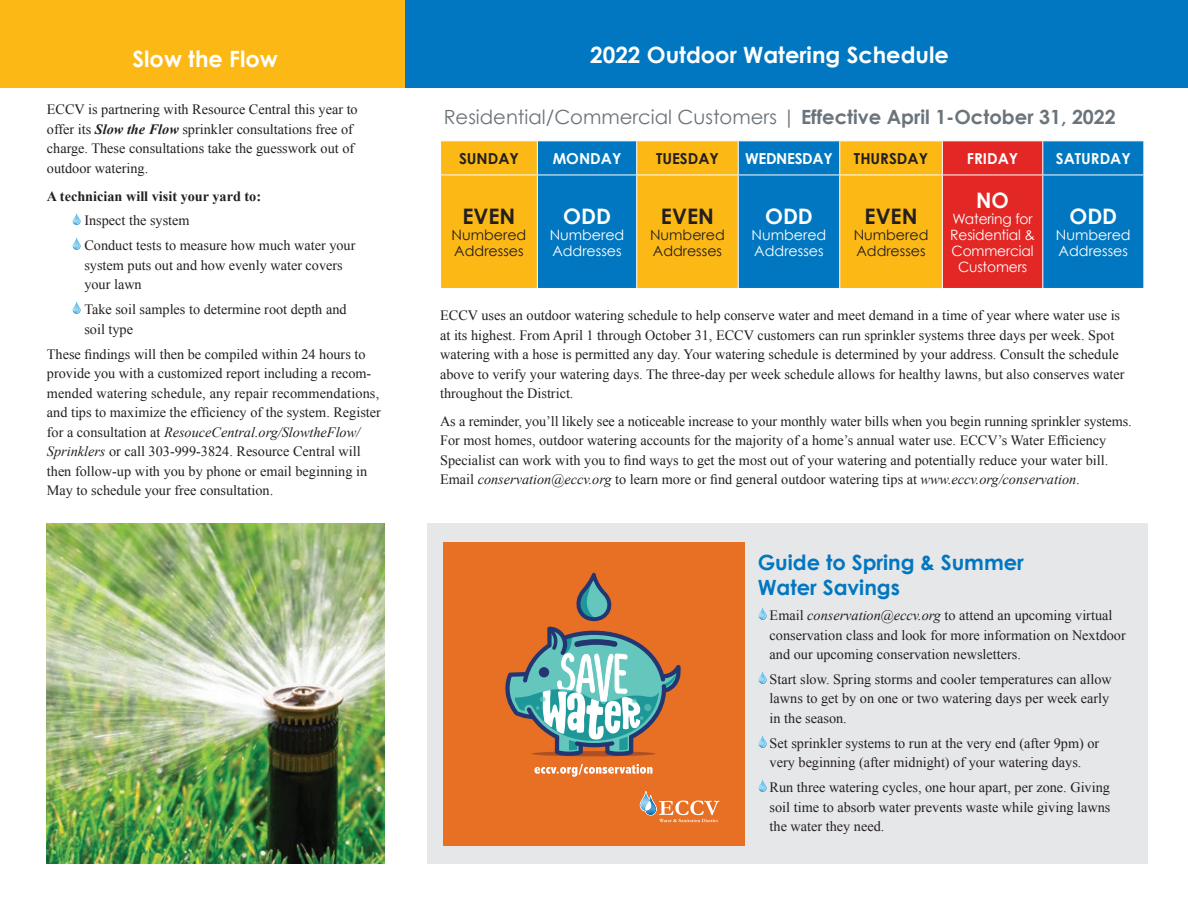
<style>
.page{position:relative;width:1188px;height:918px;background:#fff}
.page>*{position:absolute;margin:0;border:0;box-sizing:border-box;transform-origin:0 0}
.t1{font:700 22.5px "Century Gothic";color:#fff}
.t2{font:700 21.3px "Century Gothic";color:#231f20}
.t3{font:700 21.3px "Century Gothic";color:#fff}
.t4{font:700 21px/25.5px "Century Gothic";color:#0077c0}
.t5{font:19.65px "Century Gothic";color:#6a747b}
.t6{font:700 15.15px "Century Gothic";color:#231f20}
.t7{font:700 15.15px "Century Gothic";color:#fff}
.t8{font:700 15.15px "Century Gothic";letter-spacing:-.02em;color:#fff}
.t9{font:14.25px/19.5px "Times New Roman";color:#231f20}
.t10{font:14.25px/16px "Century Gothic";letter-spacing:-.005em;color:#fff}
.t11{font:14.25px/16px "Century Gothic";color:#231f20}
.t12{font:700 14.25px "Times New Roman";color:#231f20}
.s1{font-weight:700;font-style:italic}
.s2{font-style:italic}
.s3{font-weight:700}
</style>
<div class="page">
<div style="left:427px;top:524px;width:721px;height:340px;background:#e6e7e9"></div>
<div style="left:810px;top:0;width:378px;height:87px;background:#0077c0"></div>
<div style="left:405px;top:0;width:405px;height:87px;background:#0077c0"></div>
<div style="left:0;top:0;width:405px;height:87px;background:#fcb814"></div>
<svg style="left:72px;top:213px;width:9px;height:12px"></svg>
<svg style="left:72px;top:237px;width:9px;height:13px"></svg>
<svg style="left:72px;top:301px;width:9px;height:13px"></svg>
<svg style="left:758px;top:607px;width:9px;height:13px"></svg>
<svg style="left:758px;top:671px;width:9px;height:13px"></svg>
<svg style="left:758px;top:735px;width:9px;height:13px"></svg>
<svg style="left:758px;top:779px;width:9px;height:13px"></svg>
<div style="left:441px;top:141px;width:96px;height:147px;background:#fcb814"></div>
<svg style="left:538px;top:141px;width:605px;height:147px;background:#67927b"></svg>
<div style="left:943px;top:141px;width:99px;height:147px;background:#e22725"></div>
<hr style="left:636px;top:141px;width:1px;height:34px;background:#fff">
<hr style="left:738px;top:141px;width:1px;height:34px;background:#fff">
<hr style="left:839px;top:141px;width:1px;height:34px;background:#fff">
<hr style="left:942px;top:141px;width:1px;height:34px;background:#fff">
<hr style="left:1042px;top:141px;width:1px;height:34px;background:#fff">
<hr style="left:440px;top:175px;width:97px;height:1px;background:#fff">
<hr style="left:537px;top:175px;width:100px;height:1px;background:#fff">
<hr style="left:637px;top:175px;width:101px;height:1px;background:#fff">
<hr style="left:636px;top:175px;width:1px;height:113px;background:#fff">
<hr style="left:738px;top:175px;width:102px;height:1px;background:#fff">
<hr style="left:738px;top:175px;width:1px;height:113px;background:#fff">
<hr style="left:840px;top:175px;width:102px;height:1px;background:#fff">
<hr style="left:839px;top:175px;width:1px;height:113px;background:#fff">
<hr style="left:942px;top:175px;width:101px;height:1px;background:#fff">
<hr style="left:942px;top:175px;width:1px;height:113px;background:#fff">
<hr style="left:1043px;top:175px;width:101px;height:1px;background:#fff">
<hr style="left:1042px;top:175px;width:1px;height:113px;background:#fff">
<div style="left:443px;top:543px;width:301px;height:303px;background:#e87024"></div>
<svg style="left:505px;top:572px;width:176px;height:184px"></svg>
<svg style="left:639px;top:791px;width:80px;height:31px"></svg>
<svg style="left:534px;top:764px;width:118px;height:13px"></svg>
<img style="left:47px;top:524px;width:338px;height:340px">
<h1 class="t1" style="left:133px;top:44px;width:147px">Slow the Flow</h1>
<h1 class="t1" style="left:590px;top:40px;width:360px">2022 Outdoor Watering Schedule</h1>
<p class="t9" style="left:47px;top:100px;width:312px">ECCV is partnering with Resource Central this year to offer its <span class="s1">Slow the Flow</span> sprinkler consultations free of charge. These consultations take the guesswork out of outdoor watering.</p>
<p class="t12" style="left:47px;top:186px;width:216px">A technician will visit your yard to:</p>
<p class="t9" style="left:84px;top:208px;width:273px;line-height:24.9px">Inspect the system<br>Conduct tests to measure how much water your</p>
<p class="t9" style="left:84px;top:255px;width:260px">system puts out and how evenly water covers your lawn</p>
<p class="t9" style="left:84px;top:300px;width:264px">Take soil samples to determine root depth and soil type</p>
<p class="t9" style="left:47px;top:344px;width:336px">These findings will then be compiled within 24 hours to provide you with a customized report including a recom&shy;mended watering schedule, any repair recommendations, and tips to maximize the efficiency of the system. Register for a consultation at <span class="s2">ResouceCentral.org/SlowtheFlow/ Sprinklers</span> or call 303-999-3824. Resource Central will then follow-up with you by phone or email beginning in May to schedule your free consultation.</p>
<h3 class="t5" style="left:444px;top:105px;width:674px">Residential/Commercial Customers | <span class="s3">Effective April 1-October 31, 2022</span></h3>
<p class="t6" style="left:459px;top:149px;width:61px">SUNDAY</p>
<p class="t7" style="left:553px;top:149px;width:70px">MONDAY</p>
<p class="t6" style="left:656px;top:149px;width:64px">TUESDAY</p>
<p class="t8" style="left:745px;top:149px;width:89px">WEDNESDAY</p>
<p class="t6" style="left:854px;top:149px;width:76px">THURSDAY</p>
<p class="t7" style="left:967px;top:149px;width:53px">FRIDAY</p>
<p class="t7" style="left:1056px;top:149px;width:77px">SATURDAY</p>
<h2 class="t3" style="left:976px;top:187px;width:34px">NO</h2>
<p class="t10" style="left:950px;top:210px;width:86px;text-align:center">Watering for<br>Residential &amp;<br>Commercial<br>Customers</p>
<h2 class="t3" style="left:1069px;top:203px;width:49px">ODD</h2>
<h2 class="t3" style="left:563px;top:203px;width:49px">ODD</h2>
<p class="t10" style="left:550px;top:226px;width:76px">Numbered<br>Addresses</p>
<h2 class="t3" style="left:765px;top:203px;width:49px">ODD</h2>
<p class="t10" style="left:752px;top:226px;width:76px">Numbered<br>Addresses</p>
<h2 class="t2" style="left:462px;top:203px;width:54px">EVEN</h2>
<p class="t11" style="left:452px;top:226px;width:76px">Numbered<br>Addresses</p>
<h2 class="t2" style="left:661px;top:203px;width:54px">EVEN</h2>
<p class="t11" style="left:650px;top:226px;width:76px">Numbered<br>Addresses</p>
<h2 class="t2" style="left:865px;top:203px;width:54px">EVEN</h2>
<p class="t11" style="left:854px;top:226px;width:76px">Numbered<br>Addresses</p>
<p class="t10" style="left:1056px;top:226px;width:76px">Numbered<br>Addresses</p>
<p class="t9" style="left:440px;top:306px;width:686px">ECCV uses an outdoor watering schedule to help conserve water and meet demand in a time of year where water use is at its highest. From April 1 through October 31, ECCV customers can run sprinkler systems three days per week. Spot watering with a hose is permitted any day. Your watering schedule is determined by your address. Consult the schedule above to verify your watering days. The three-day per week schedule allows for healthy lawns, but also conserves water throughout the District.</p>
<p class="t9" style="left:440px;top:411px;width:693px">As a reminder, you’ll likely see a noticeable increase to your monthly water bills when you begin running sprinkler systems.<br>For most homes, outdoor watering accounts for the majority of a home’s annual water use. ECCV’s Water Efficiency Specialist can work with you to find ways to get the most out of your watering and potentially reduce your water bill.<br>Email <span class="s2">conservation@eccv.org</span> to learn more or find general outdoor watering tips at <span class="s2">www.eccv.org/conservation</span>.</p>
<h3 class="t4" style="left:758px;top:549px;width:268px">Guide to Spring &amp; Summer<br>Water Savings</h3>
<p class="t9" style="left:770px;top:605px;width:358px">Email <span class="s2">conservation@eccv.org</span> to attend an upcoming virtual conservation class and look for more information on Nextdoor and our upcoming conservation newsletters.</p>
<p class="t9" style="left:770px;top:669px;width:344px">Start slow. Spring storms and cooler temperatures can allow lawns to get by on one or two watering days per week early in the season.</p>
<p class="t9" style="left:770px;top:733px;width:331px">Set sprinkler systems to run at the very end (after 9pm) or very beginning (after midnight) of your watering days.</p>
<p class="t9" style="left:770px;top:778px;width:342px;text-align:justify">Run three watering cycles, one hour apart, per zone. Giving soil time to absorb water prevents waste while giving lawns the water they need.</p>
</div>
